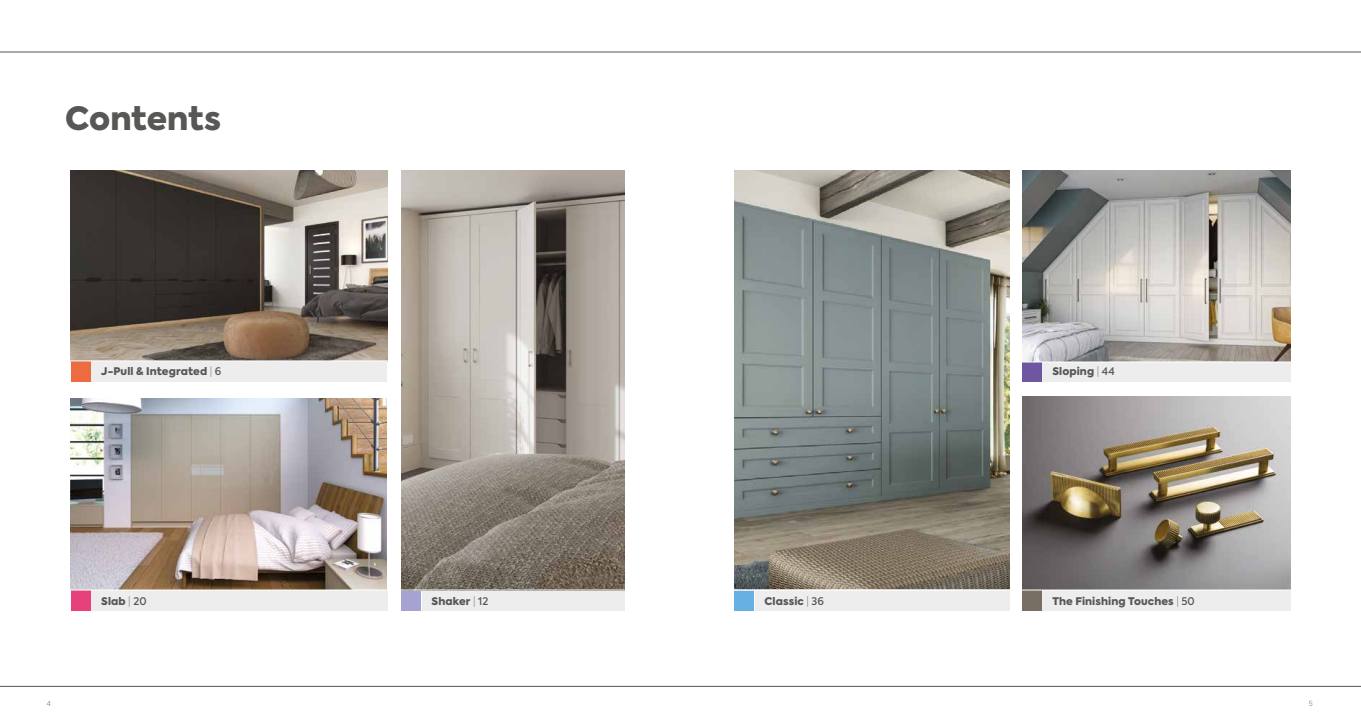
<style>
.page{position:relative;width:1361px;height:723px;background:#fff}
.page>*{position:absolute;margin:0;border:0;box-sizing:border-box;transform-origin:0 0}
.t1{font:900 32px "Axiforma";letter-spacing:-.005em;color:#575756}
.t2{font:900 10.5px "Axiforma";letter-spacing:.01em;color:#575756}
.t3{font:300 7px "Axiforma";color:#706f6f}
.s1{font-weight:100}
.s2{font-weight:500}
</style>
<div class="page">
<img style="left:71px;top:170px;width:316px;height:190px">
<div style="left:71px;top:361px;width:19px;height:21px;background:#ed6b41"></div>
<div style="left:91px;top:361px;width:296px;height:21px;background:#ededed"></div>
<img style="left:1022px;top:397px;width:268px;height:192px">
<img style="left:734px;top:170px;width:275px;height:419px">
<div style="left:401px;top:590px;width:19px;height:21px;background:#a6a2d1"></div>
<div style="left:422px;top:590px;width:203px;height:21px;background:#ededed"></div>
<div style="left:1022px;top:361px;width:19px;height:21px;background:#6d57a1"></div>
<div style="left:1042px;top:361px;width:249px;height:21px;background:#ededed"></div>
<img style="left:1022px;top:170px;width:268px;height:191px">
<img style="left:71px;top:398px;width:316px;height:191px">
<img style="left:401px;top:170px;width:224px;height:419px">
<hr style="left:0;top:52px;width:1361px;height:1px;background:#575756">
<hr style="left:0;top:686px;width:1361px;height:1px;background:#575756">
<div style="left:71px;top:590px;width:19px;height:21px;background:#e6417a"></div>
<div style="left:734px;top:590px;width:20px;height:21px;background:#67b0e2"></div>
<div style="left:1022px;top:590px;width:19px;height:21px;background:#776e64"></div>
<div style="left:91px;top:590px;width:296px;height:21px;background:#ededed"></div>
<div style="left:755px;top:590px;width:254px;height:21px;background:#ededed"></div>
<div style="left:1042px;top:590px;width:249px;height:21px;background:#ededed"></div>
<hr style="left:1014px;top:361px;width:284px;height:1px;background:#fff">
<h1 class="t1" style="left:65px;top:95px;width:157px">Contents</h1>
<p class="t2" style="left:101px;top:364px;width:122px">J-Pull &amp; Integrated <span class="s1">|</span> <span class="s2">6</span></p>
<p class="t2" style="left:1052px;top:364px;width:64px">Sloping <span class="s1">|</span> <span class="s2">44</span></p>
<p class="t2" style="left:101px;top:593px;width:47px">Slab <span class="s1">|</span> <span class="s2">20</span></p>
<p class="t2" style="left:764px;top:593px;width:61px">Classic <span class="s1">|</span> <span class="s2">36</span></p>
<p class="t2" style="left:1052px;top:593px;width:144px">The Finishing Touches <span class="s1">|</span> <span class="s2">50</span></p>
<p class="t2" style="left:431px;top:593px;width:58px">Shaker <span class="s1">|</span> <span class="s2">12</span></p>
<p class="t3" style="left:47px;top:699px;width:5px">4</p>
<p class="t3" style="left:1309px;top:699px;width:5px">5</p>
</div>
